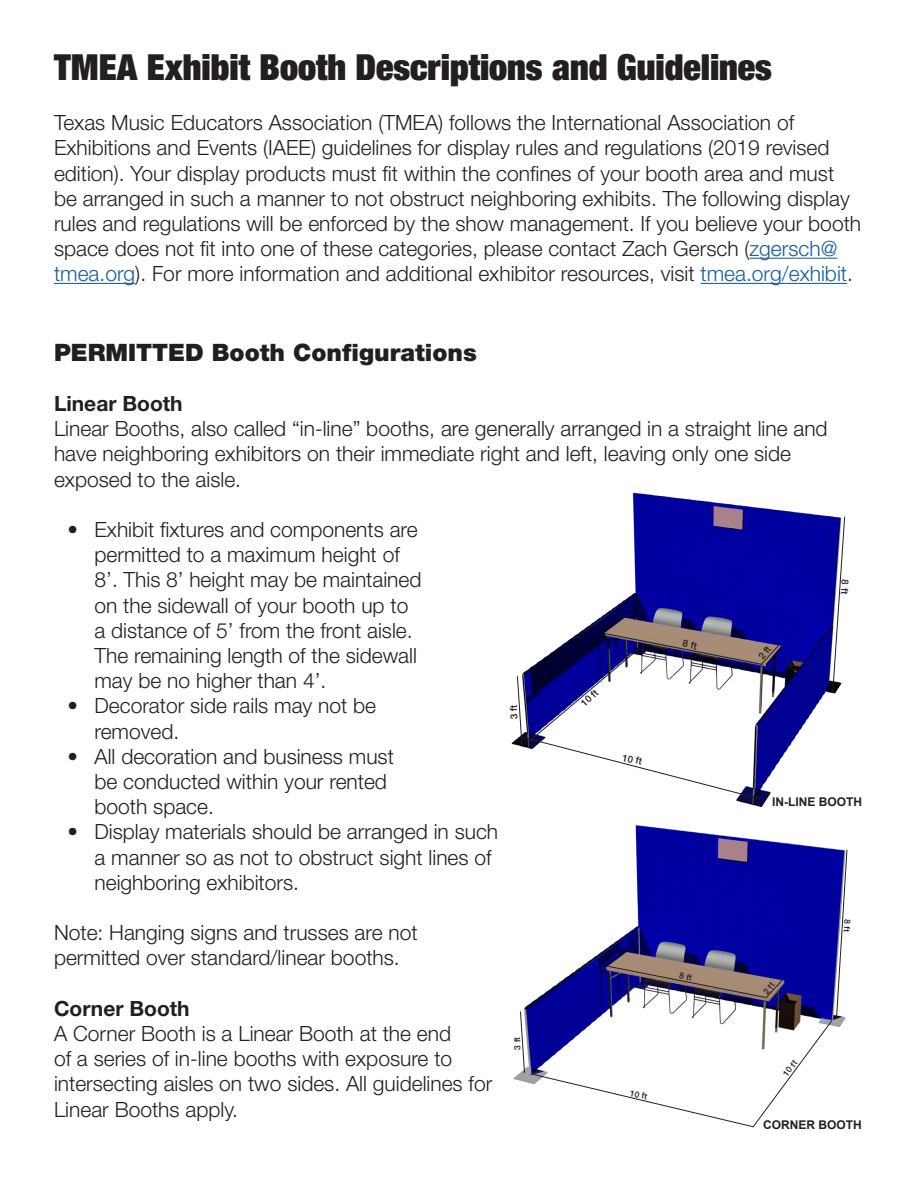
<style>
.page{position:relative;width:918px;height:1188px;background:#fff}
.page>*{position:absolute;margin:0;border:0;box-sizing:border-box;transform-origin:0 0}
.t1{font:900 condensed 36px "Helvetica Neue LT Std";color:#231f20}
.t2{font:900 24px "Helvetica Neue LT Std";color:#231f20}
.t3{font:300 21px/25.2px "Helvetica Neue LT Std";color:#231f20}
.t4{font:700 21px "Helvetica Neue LT Std";color:#231f20}
.t5{font:700 12px "Arial";color:#231f20}
.t6{font:500 9.75px "Helvetica Neue LT Std";color:#231f20}
.t7{font:500 8.55px "Helvetica Neue LT Std";color:#231f20}
.s1{color:#175d9e}
</style>
<div class="page">
<hr style="left:750px;top:258px;width:88px;height:1px;background:#175d9e">
<hr style="left:54px;top:283px;width:81px;height:1px;background:#175d9e">
<hr style="left:700px;top:283px;width:147px;height:1px;background:#175d9e">
<svg style="left:513px;top:825px;width:322px;height:259px"></svg>
<svg style="left:579px;top:492px;width:253px;height:316px"></svg>
<svg style="left:531px;top:849px;width:317px;height:279px"></svg>
<svg style="left:514px;top:1011px;width:11px;height:63px"></svg>
<svg style="left:832px;top:516px;width:14px;height:178px"></svg>
<svg style="left:511px;top:633px;width:270px;height:167px"></svg>
<p class="t1" style="left:54px;top:44px;width:719px">TMEA Exhibit Booth Descriptions and Guidelines</p>
<p class="t3" style="left:54px;top:110px;width:809px">Texas Music Educators Association (TMEA) follows the International Association of Exhibitions and Events (IAEE) guidelines for display rules and regulations (2019 revised edition). Your display products must fit within the confines of your booth area and must be arranged in such a manner to not obstruct neighboring exhibits. The following display rules and regulations will be enforced by the show management. If you believe your booth space does not fit into one of these categories, please contact Zach Gersch (<span class="s1">zgersch@ tmea.org</span>). For more information and additional exhibitor resources, visit <span class="s1">tmea.org/exhibit</span>.</p>
<p class="t2" style="left:54px;top:338px;width:424px">PERMITTED Booth Configurations</p>
<p class="t4" style="left:54px;top:390px;width:130px">Linear Booth</p>
<p class="t3" style="left:54px;top:416px;width:775px">Linear Booths, also called “in-line” booths, are generally arranged in a straight line and have neighboring exhibitors on their immediate right and left, leaving only one side exposed to the aisle.</p>
<p class="t3" style="left:94px;top:516px;width:329px;text-indent:-27px">• Exhibit fixtures and components are permitted to a maximum height of 8’. This 8’ height may be maintained on the sidewall of your booth up to a distance of 5’ from the front aisle.<br>The remaining length of the sidewall may be no higher than 4’.</p>
<p class="t3" style="left:94px;top:693px;width:283px;text-indent:-27px">• Decorator side rails may not be removed.</p>
<p class="t3" style="left:94px;top:743px;width:301px;text-indent:-27px">• All decoration and business must be conducted within your rented booth space.</p>
<p class="t3" style="left:94px;top:819px;width:405px;text-indent:-27px">• Display materials should be arranged in such a manner so as not to obstruct sight lines of neighboring exhibitors.</p>
<p class="t3" style="left:54px;top:920px;width:365px">Note: Hanging signs and trusses are not permitted over standard/linear booths.</p>
<p class="t4" style="left:54px;top:995px;width:137px">Corner Booth</p>
<p class="t3" style="left:54px;top:1020px;width:440px">A Corner Booth is a Linear Booth at the end<br>of a series of in-line booths with exposure to intersecting aisles on two sides. All guidelines for Linear Booths apply.</p>
<p class="t6" style="left:578px;top:701px;width:21px;rotate:-44deg">10 ft</p>
<p class="t6" style="left:624px;top:752px;width:21px;rotate:12deg">10 ft</p>
<p class="t5" style="left:772px;top:793px;width:91px">IN-LINE BOOTH</p>
<p class="t7" style="left:781px;top:1072px;width:19px;rotate:-52deg">10 ft</p>
<p class="t7" style="left:631px;top:1088px;width:19px;rotate:12deg">10 ft</p>
<p class="t5" style="left:763px;top:1117px;width:100px">CORNER BOOTH</p>
</div>
